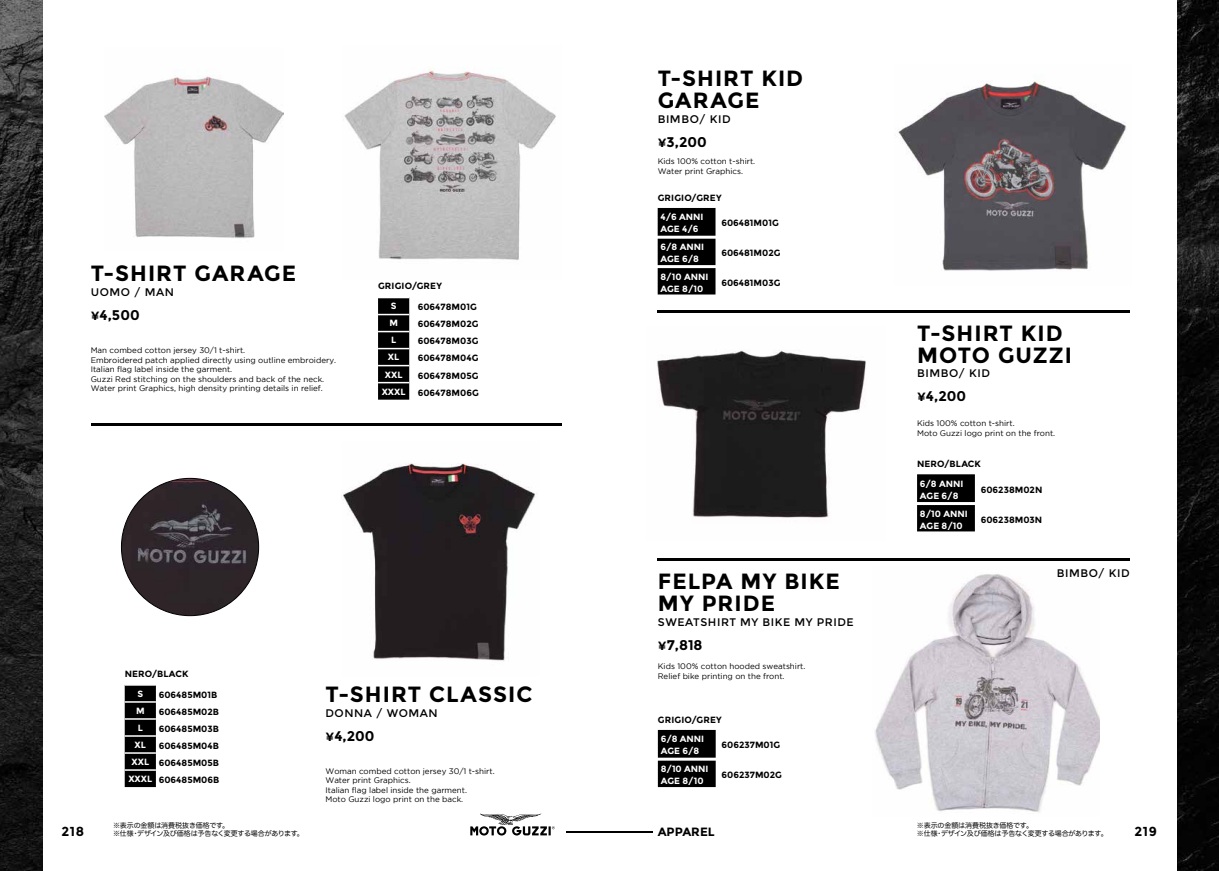
<style>
.page{position:relative;width:1219px;height:871px;background:#fff}
.page>*{position:absolute;margin:0;border:0;box-sizing:border-box;transform-origin:0 0}
.t1{font:700 22px/22px "Montserrat";letter-spacing:.05em;color:#000}
.t2{font:700 14px "Montserrat";color:#000}
.t3{font:700 13px "Montserrat";letter-spacing:.045em;color:#000}
.t4{font:700 12px "Montserrat";color:#000}
.t5{font:11px "Montserrat";letter-spacing:.05em;color:#000}
.t6{font:700 9px/17px "Montserrat";color:#000;text-align:right}
.t7{font:700 9px/12px "Montserrat";color:#fff}
.t8{font:700 9px "Montserrat";letter-spacing:.02em;color:#000}
.t9{font:8px/9.6px "Gotham";color:#000}
.t10{font:7px/8.4px "Hira Maru Pro W4";letter-spacing:-.02em;color:#000}
.s1{font-size:12px}
.s2{color:#fff}
</style>
<div class="page">
<img style="left:1178px;top:0;width:41px;height:870px">
<img style="left:0;top:0;width:43px;height:870px">
<hr style="left:609px;top:831px;width:44px;height:1px;background:#000">
<hr style="left:566px;top:831px;width:43px;height:1px;background:#000">
<svg style="left:470px;top:813px;width:85px;height:22px"></svg>
<img style="left:875px;top:574px;width:225px;height:238px">
<img style="left:898px;top:75px;width:229px;height:196px">
<img style="left:657px;top:350px;width:209px;height:168px">
<svg style="left:917px;top:474px;width:58px;height:57px;background:#0f0f0f"></svg>
<svg style="left:658px;top:208px;width:58px;height:86px;background:#131313"></svg>
<svg style="left:658px;top:729px;width:58px;height:57px;background:#121212"></svg>
<img style="left:105px;top:75px;width:179px;height:163px">
<img style="left:344px;top:68px;width:212px;height:192px">
<img style="left:343px;top:463px;width:192px;height:198px">
<img style="left:121px;top:478px;width:138px;height:137px;border-radius:69px">
<svg style="left:378px;top:298px;width:31px;height:101px;background:#070707"></svg>
<hr style="left:378px;top:314px;width:31px;height:1px;background:#fff">
<hr style="left:378px;top:331px;width:31px;height:1px;background:#fff">
<hr style="left:378px;top:348px;width:31px;height:1px;background:#fff">
<hr style="left:378px;top:365px;width:31px;height:1px;background:#fff">
<hr style="left:378px;top:382px;width:31px;height:1px;background:#fff">
<svg style="left:125px;top:685px;width:31px;height:101px;background:#0c0c0c"></svg>
<hr style="left:125px;top:701px;width:31px;height:1px;background:#fff">
<hr style="left:125px;top:718px;width:31px;height:1px;background:#fff">
<hr style="left:125px;top:735px;width:31px;height:1px;background:#fff">
<hr style="left:125px;top:752px;width:31px;height:1px;background:#fff">
<hr style="left:125px;top:769px;width:31px;height:1px;background:#fff">
<hr style="left:91px;top:423px;width:470px;height:3px;background:#000">
<hr style="left:658px;top:557px;width:472px;height:3px;background:#000">
<hr style="left:658px;top:310px;width:472px;height:3px;background:#000">
<h1 class="t1" style="left:91px;top:262px;width:207px">T-SHIRT GARAGE</h1>
<h3 class="t5" style="left:91px;top:286px;width:85px">UOMO / MAN</h3>
<h2 class="t2" style="left:91px;top:307px;width:50px"><span class="s1">¥</span>4,500</h2>
<p class="t9" style="left:91px;top:345px;width:247px">Man combed cotton jersey 30/1 t-shirt.<br>Embroidered patch applied directly using outline embroidery.<br>Italian flag label inside the garment.<br>Guzzi Red stitching on the shoulders and back of the neck.<br>Water print Graphics, high density printing details in relief.</p>
<p class="t8" style="left:378px;top:281px;width:65px">GRIGIO/GREY</p>
<p class="t7" style="left:391px;top:300px;width:7px">S</p>
<p class="t6" style="left:418px;top:298px;width:61px">606478M01G</p>
<p class="t7" style="left:389px;top:317px;width:10px">M</p>
<p class="t6" style="left:418px;top:315px;width:62px">606478M02G</p>
<p class="t7" style="left:391px;top:334px;width:7px">L</p>
<p class="t6" style="left:418px;top:333px;width:62px">606478M03G</p>
<p class="t7" style="left:388px;top:351px;width:13px">XL</p>
<p class="t6" style="left:418px;top:350px;width:62px">606478M04G</p>
<p class="t7" style="left:385px;top:368px;width:19px">XXL</p>
<p class="t6" style="left:418px;top:367px;width:62px">606478M05G</p>
<p class="t7" style="left:382px;top:385px;width:25px">XXXL</p>
<p class="t6" style="left:418px;top:384px;width:63px">606478M06G</p>
<p class="t6" style="left:125px;top:665px;width:65px">NERO/BLACK</p>
<p class="t7" style="left:137px;top:687px;width:7px">S</p>
<p class="t6" style="left:159px;top:686px;width:60px">606485M01B</p>
<p class="t7" style="left:136px;top:704px;width:10px">M</p>
<p class="t6" style="left:159px;top:703px;width:62px">606485M02B</p>
<p class="t7" style="left:138px;top:721px;width:7px">L</p>
<p class="t6" style="left:159px;top:720px;width:62px">606485M03B</p>
<p class="t7" style="left:135px;top:738px;width:13px">XL</p>
<p class="t6" style="left:128px;top:737px;width:93px">606485M04B<br><span class="s2">XXL</span> 606485M05B<br><span class="s2">XXXL</span> 606485M06B</p>
<h1 class="t1" style="left:325px;top:682px;width:209px">T-SHIRT CLASSIC</h1>
<h3 class="t5" style="left:325px;top:706px;width:114px">DONNA / WOMAN</h3>
<h2 class="t2" style="left:325px;top:727px;width:51px"><span class="s1">¥</span>4,200</h2>
<p class="t9" style="left:325px;top:765px;width:171px">Woman combed cotton jersey 30/1 t-shirt.<br>Water print Graphics.<br>Italian flag label inside the garment.<br>Moto Guzzi logo print on the back.</p>
<h1 class="t1" style="left:658px;top:67px;width:147px">T-SHIRT KID<br>GARAGE</h1>
<h3 class="t5" style="left:658px;top:112px;width:74px">BIMBO/ KID</h3>
<h2 class="t2" style="left:658px;top:133px;width:51px"><span class="s1">¥</span>3,200</h2>
<p class="t9" style="left:658px;top:156px;width:99px">Kids 100% cotton t-shirt.<br>Water print Graphics.</p>
<p class="t8" style="left:658px;top:192px;width:65px">GRIGIO/GREY</p>
<p class="t7" style="left:660px;top:211px;width:45px">4/6 ANNI<br>AGE 4/6</p>
<p class="t6" style="left:721px;top:214px;width:59px">606481M01G</p>
<p class="t7" style="left:660px;top:241px;width:45px">6/8 ANNI<br>AGE 6/8</p>
<p class="t6" style="left:721px;top:244px;width:61px">606481M02G</p>
<p class="t7" style="left:660px;top:270px;width:49px">8/10 ANNI<br>AGE 8/10</p>
<p class="t6" style="left:721px;top:274px;width:61px">606481M03G</p>
<h1 class="t1" style="left:658px;top:570px;width:184px">FELPA MY BIKE<br>MY PRIDE</h1>
<h3 class="t5" style="left:658px;top:615px;width:197px">SWEATSHIRT MY BIKE MY PRIDE</h3>
<h2 class="t2" style="left:658px;top:636px;width:46px"><span class="s1">¥</span>7,818</h2>
<p class="t9" style="left:658px;top:661px;width:149px">Kids 100% cotton hooded sweatshirt.<br>Relief bike printing on the front.</p>
<p class="t8" style="left:658px;top:714px;width:65px">GRIGIO/GREY</p>
<p class="t7" style="left:661px;top:732px;width:45px">6/8 ANNI<br>AGE 6/8</p>
<p class="t6" style="left:721px;top:736px;width:60px">606237M01G</p>
<p class="t7" style="left:661px;top:762px;width:49px">8/10 ANNI<br>AGE 8/10</p>
<p class="t6" style="left:721px;top:766px;width:62px">606237M02G</p>
<h1 class="t1" style="left:917px;top:322px;width:157px">T-SHIRT KID<br>MOTO GUZZI</h1>
<h3 class="t5" style="left:917px;top:367px;width:74px">BIMBO/ KID</h3>
<h2 class="t2" style="left:917px;top:388px;width:51px"><span class="s1">¥</span>4,200</h2>
<p class="t9" style="left:917px;top:418px;width:140px">Kids 100% cotton t-shirt.<br>Moto Guzzi logo print on the front.</p>
<p class="t6" style="left:917px;top:455px;width:65px">NERO/BLACK</p>
<p class="t7" style="left:920px;top:477px;width:45px">6/8 ANNI<br>AGE 6/8</p>
<p class="t6" style="left:981px;top:480px;width:63px">606238M02N</p>
<p class="t7" style="left:920px;top:507px;width:49px">8/10 ANNI<br>AGE 8/10</p>
<p class="t6" style="left:981px;top:510px;width:63px">606238M03N</p>
<h3 class="t5" style="left:1057px;top:567px;width:74px">BIMBO/ KID</h3>
<p class="t10" style="left:113px;top:820px;width:192px">※表示の金額は消費税抜き価格です。<br>※仕様・デザイン及び価格は予告なく変更する場合があります。</p>
<p class="t10" style="left:917px;top:820px;width:192px">※表示の金額は消費税抜き価格です。<br>※仕様・デザイン及び価格は予告なく変更する場合があります。</p>
<h3 class="t3" style="left:62px;top:822px;width:24px">218</h3>
<h3 class="t4" style="left:658px;top:823px;width:59px">APPAREL</h3>
<h3 class="t3" style="left:1134px;top:822px;width:24px">219</h3>
</div>
